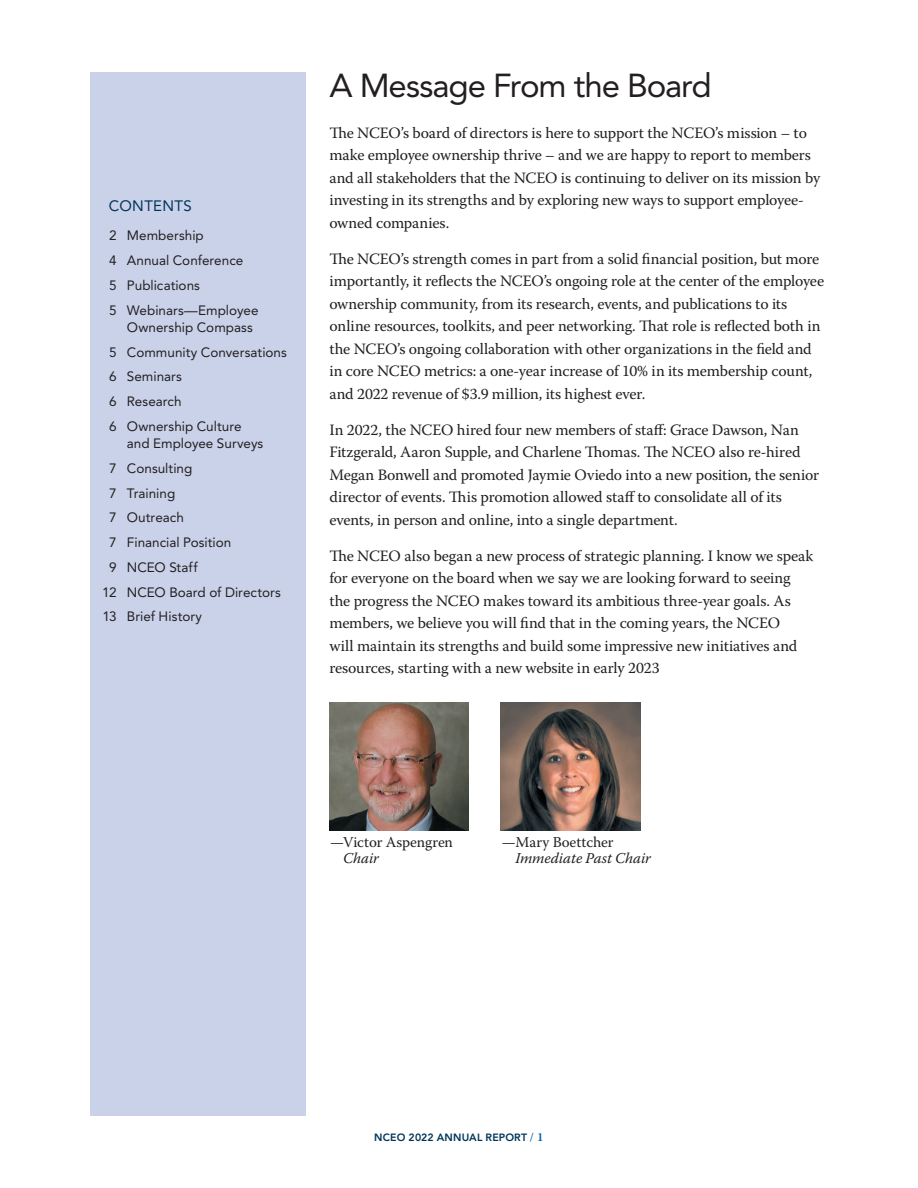
<style>
.page{position:relative;width:918px;height:1188px;background:#fff}
.page>*{position:absolute;margin:0;border:0;box-sizing:border-box;transform-origin:0 0}
.HED-A{font:33px "Avenir LT Std";letter-spacing:-.035em;color:#231f20}
.Loren_letter{font:15.75px/22.5px "Warnock Pro";letter-spacing:-.01em;color:#231f20}
.AV_body_9_11{font:italic 15px/16.5px "Warnock Pro";letter-spacing:-.005em;color:#231f20}
.AV_body_9_11-2{font:15px/16.5px "Warnock Pro";letter-spacing:-.005em;color:#231f20}
.Table_title{font:15px "Avenir LT Std";letter-spacing:.025em;color:#013458}
.AV_body_noindent{font:13.5px/17.2px "Avenir LT Std";color:#231f20}
.t1{font:800 10.5px "Avenir LT Std";letter-spacing:.01em;color:#013458}
.s1{font-style:italic}
.s2{font-style:normal}
.s3{font-family:"Warnock Pro";font-weight:600;font-size:12px;color:#0160ae}
</style>
<div class="page">
<div style="left:90px;top:72px;width:216px;height:1044px;background:#cad2ea"></div>
<img style="left:329px;top:703px;width:140px;height:127px">
<img style="left:501px;top:703px;width:139px;height:127px">
<p class="Table_title" style="left:109px;top:197px;width:85px">CONTENTS</p>
<p class="AV_body_noindent" style="left:109px;top:227px;width:96px">2 Membership</p>
<p class="AV_body_noindent" style="left:109px;top:252px;width:136px">4 Annual Conference</p>
<p class="AV_body_noindent" style="left:109px;top:277px;width:92px">5 Publications</p>
<p class="AV_body_noindent" style="left:127px;top:301px;width:133px;text-indent:-18px">5 Webinars—Employee<br>Ownership Compass</p>
<p class="AV_body_noindent" style="left:109px;top:343px;width:179px">5 Community Conversations</p>
<p class="AV_body_noindent" style="left:109px;top:368px;width:74px">6 Seminars</p>
<p class="AV_body_noindent" style="left:109px;top:393px;width:74px">6 Research</p>
<p class="AV_body_noindent" style="left:127px;top:418px;width:138px;text-indent:-18px">6 Ownership Culture and Employee Surveys</p>
<p class="AV_body_noindent" style="left:109px;top:460px;width:85px">7 Consulting</p>
<p class="AV_body_noindent" style="left:109px;top:484px;width:68px">7 Training</p>
<p class="AV_body_noindent" style="left:109px;top:509px;width:76px">7 Outreach</p>
<p class="AV_body_noindent" style="left:109px;top:534px;width:124px">7 Financial Position</p>
<p class="AV_body_noindent" style="left:109px;top:559px;width:90px">9 NCEO Staff</p>
<p class="AV_body_noindent" style="left:102px;top:583px;width:180px">12 NCEO Board of Directors</p>
<p class="AV_body_noindent" style="left:102px;top:608px;width:101px">13 Brief History</p>
<p class="HED-A" style="left:329px;top:66px;width:384px">A Message From the Board</p>
<p class="Loren_letter" style="left:329px;top:121px;width:492px">The NCEO’s board of directors is here to support the NCEO’s mission – to make employee ownership thrive – and we are happy to report to members and all stakeholders that the NCEO is continuing to deliver on its mission by investing in its strengths and by exploring new ways to support employee&shy;owned companies.</p>
<p class="Loren_letter" style="left:329px;top:247px;width:496px">The NCEO’s strength comes in part from a solid financial position, but more importantly, it reflects the NCEO’s ongoing role at the center of the employee ownership community, from its research, events, and publications to its online resources, toolkits, and peer networking. That role is reflected both in the NCEO’s ongoing collaboration with other organizations in the field and in core NCEO metrics: a one-year increase of 10% in its membership count, and 2022 revenue of $3.9 million, its highest ever.</p>
<p class="Loren_letter" style="left:329px;top:418px;width:491px">In 2022, the NCEO hired four new members of staff: Grace Dawson, Nan Fitzgerald, Aaron Supple, and Charlene Thomas. The NCEO also re-hired Megan Bonwell and promoted Jaymie Oviedo into a new position, the senior director of events. This promotion allowed staff to consolidate all of its events, in person and online, into a single department.</p>
<p class="Loren_letter" style="left:329px;top:544px;width:486px">The NCEO also began a new process of strategic planning. I know we speak for everyone on the board when we say we are looking forward to seeing the progress the NCEO makes toward its ambitious three-year goals. As members, we believe you will find that in the coming years, the NCEO<br>will maintain its strengths and build some impressive new initiatives and resources, starting with a new website in early 2023</p>
<p class="AV_body_9_11-2" style="left:343px;top:833px;width:111px;text-indent:-13px">—Victor Aspengren<br><span class="s1">Chair</span></p>
<p class="AV_body_9_11" style="left:515px;top:833px;width:137px;text-indent:-14px"><span class="s2">—Mary Boettcher<br></span>Immediate Past Chair</p>
<p class="t1" style="left:374px;top:1131px;width:171px">NCEO 2022 ANNUAL REPORT <span class="s3">/ 1</span></p>
</div>
